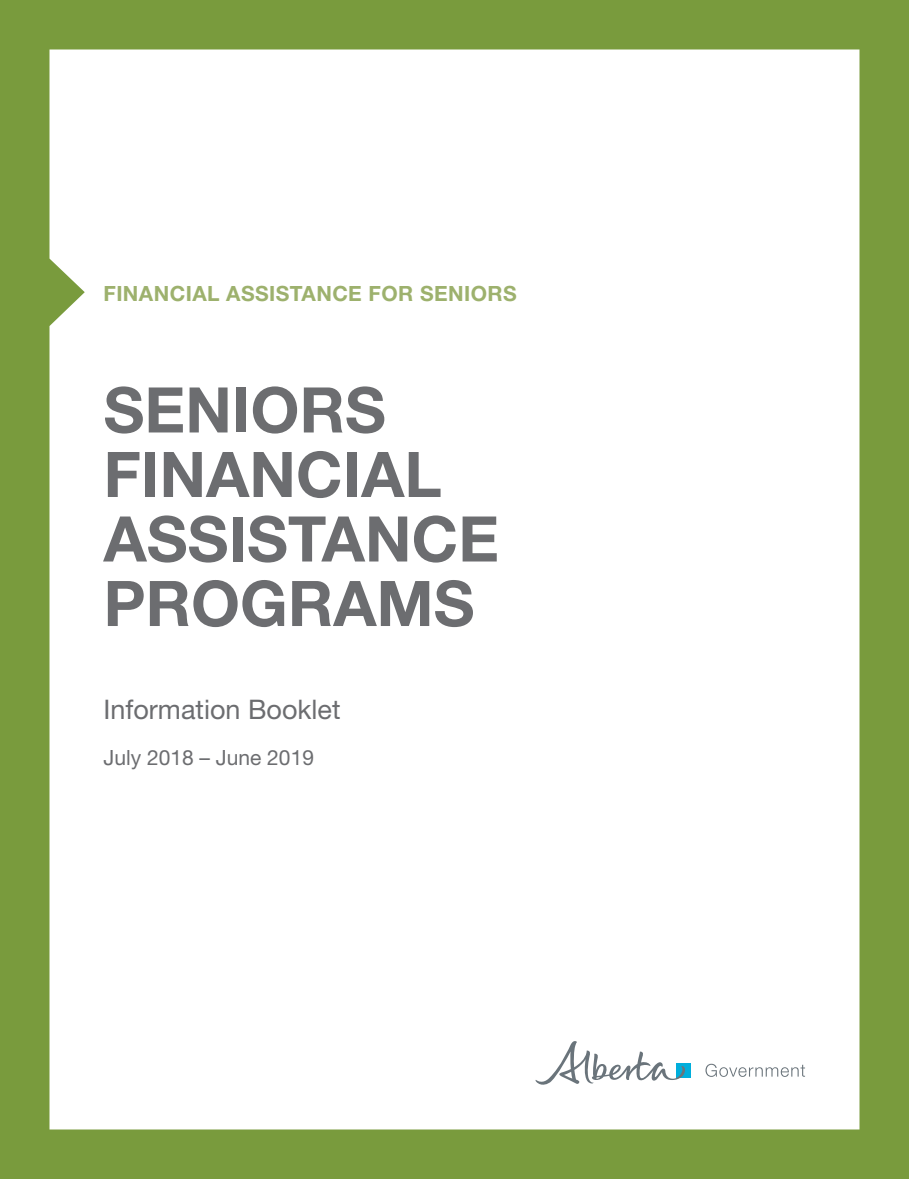
<style>
.page{position:relative;width:909px;height:1179px;background:#799b3d}
.page>*{position:absolute;margin:0;border:0;box-sizing:border-box;transform-origin:0 0}
.t1{font:700 63px/64.5px "Helvetica Neue";color:#6c6d70}
.t2{font:27px "Helvetica Neue";color:#6c6d70}
.t3{font:700 21px "Helvetica Neue";letter-spacing:.02em;color:#9db16d}
.t4{font:21px "Helvetica Neue";color:#6c6d70}
</style>
<div class="page">
<div style="left:50px;top:50px;width:810px;height:1080px;background:#fff"></div>
<div style="left:677px;top:1063px;width:14px;height:14px;background:#00aedc"></div>
<svg style="left:535px;top:1040px;width:150px;height:47px;background:#e1e6e7"></svg>
<svg style="left:705px;top:1064px;width:100px;height:13px"></svg>
<p class="t3" style="left:104px;top:281px;width:415px">FINANCIAL ASSISTANCE FOR SENIORS</p>
<p class="t1" style="left:104px;top:376px;width:397px">SENIORS<br>FINANCIAL<br>ASSISTANCE<br>PROGRAMS</p>
<p class="t2" style="left:104px;top:693px;width:239px">Information Booklet</p>
<p class="t4" style="left:104px;top:745px;width:212px">July 2018 – June 2019</p>
</div>
